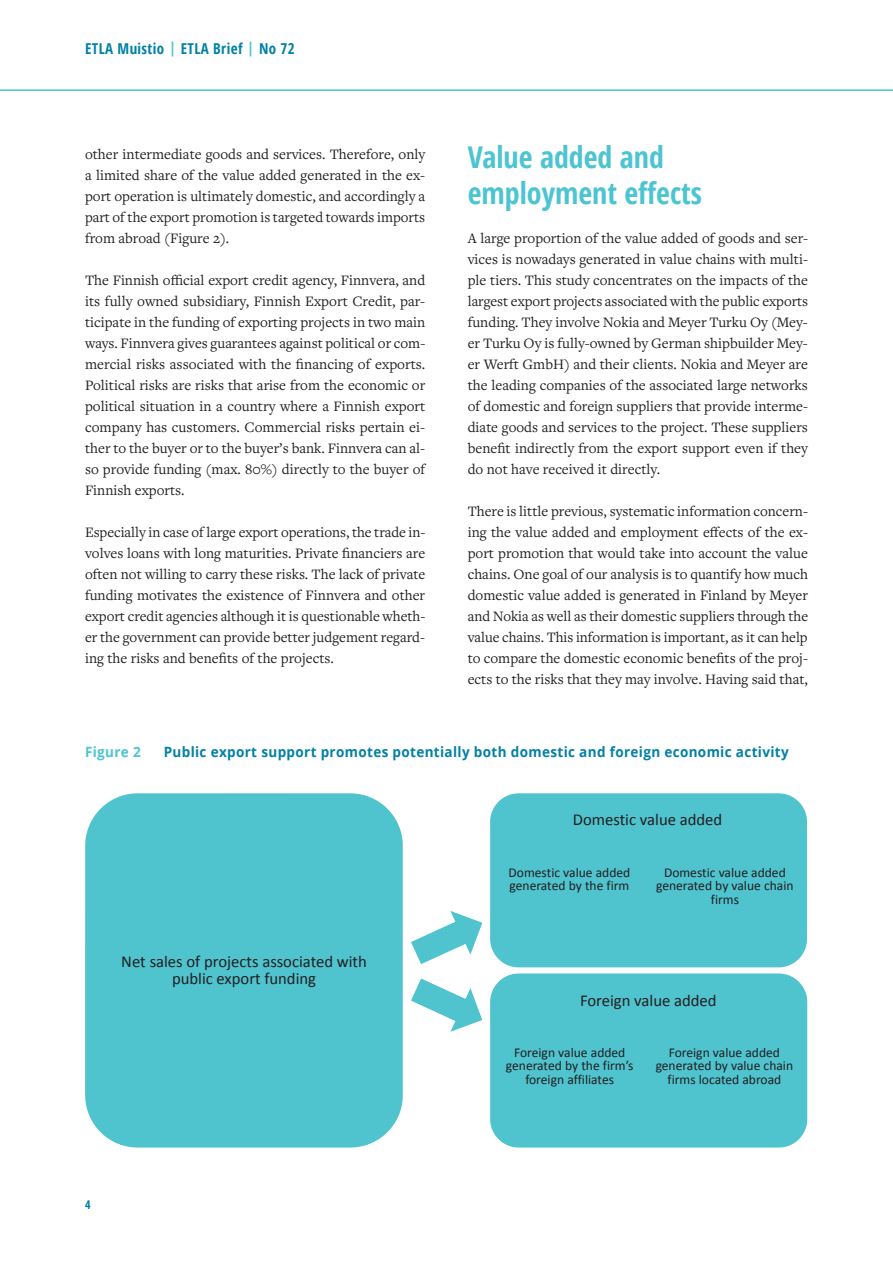
<style>
.page{position:relative;width:893px;height:1263px;background:#fff}
.page>*{position:absolute;margin:0;border:0;box-sizing:border-box;transform-origin:0 0}
.t1{font:700 condensed 30px/36px "Open Sans";color:#4cc4d2}
.t2{font:16.65px/16.6px "Calibri";color:#231f20;text-align:center}
.t3{font:15px/21px "Freight Text Pro";color:#231f20;text-align:justify}
.t4{font:700 condensed 15px "Open Sans";letter-spacing:.025em;color:#0081a5}
.t5{font:700 14.1px "Open Sans";letter-spacing:.025em;color:#0081a5;scale:.95 1}
.t6{font:700 14.1px "Open Sans";letter-spacing:.025em;color:#4cc4d2;scale:.95 1}
.t7{font:13.5px/13.5px "Calibri";color:#231f20;text-align:center}
.t8{font:700 condensed 12px "Open Sans";color:#0081a5}
.s1{color:#4cc4d2}
</style>
<div class="page">
<hr style="left:0;top:89px;width:893px;height:2px;background:#4cc4d2">
<div style="left:490px;top:793px;width:317px;height:175px;background:#4fc3ce"></div>
<div style="left:85px;top:793px;width:318px;height:355px;background:#4fc3ce"></div>
<div style="left:490px;top:973px;width:318px;height:175px;background:#4fc3ce"></div>
<svg style="left:411px;top:911px;width:71px;height:53px"></svg>
<svg style="left:411px;top:978px;width:72px;height:54px"></svg>
<p class="t4" style="left:85px;top:38px;width:211px">ETLA Muistio <span class="s1">|</span> ETLA Brief <span class="s1">|</span> No 72</p>
<p class="t3" style="left:85px;top:143px;width:342px">other intermediate goods and services. Therefore, only a limited share of the value added generated in the ex&shy;port operation is ultimately domestic, and accordingly a part of the export promotion is targeted towards imports from abroad (Figure 2).</p>
<p class="t3" style="left:85px;top:269px;width:342px">The Finnish official export credit agency, Finnvera, and its fully owned subsidiary, Finnish Export Credit, par&shy;ticipate in the funding of exporting projects in two main ways. Finnvera gives guarantees against political or com&shy;mercial risks associated with the financing of exports.<br>Political risks are risks that arise from the economic or political situation in a country where a Finnish export company has customers. Commercial risks pertain ei&shy;ther to the buyer or to the buyer’s bank. Finnvera can al&shy;so provide funding (max. 80%) directly to the buyer of Finnish exports.</p>
<p class="t3" style="left:85px;top:521px;width:342px">Especially in case of large export operations, the trade in&shy;volves loans with long maturities. Private financiers are often not willing to carry these risks. The lack of private funding motivates the existence of Finnvera and other export credit agencies although it is questionable wheth&shy;er the government can provide better judgement regard&shy;ing the risks and benefits of the projects.</p>
<p class="t2" style="left:98px;top:602px;width:56px">Figure 2</p>
<h1 class="t1" style="left:468px;top:138px;width:236px">Value added and employment effects</h1>
<p class="t3" style="left:468px;top:227px;width:342px">A large proportion of the value added of goods and ser&shy;vices is nowadays generated in value chains with multi&shy;ple tiers. This study concentrates on the impacts of the largest export projects associated with the public exports funding. They involve Nokia and Meyer Turku Oy (Mey&shy;er Turku Oy is fully-owned by German shipbuilder Mey&shy;er Werft GmbH) and their clients. Nokia and Meyer are the leading companies of the associated large networks of domestic and foreign suppliers that provide interme&shy;diate goods and services to the project. These suppliers benefit indirectly from the export support even if they do not have received it directly.</p>
<p class="t3" style="left:468px;top:500px;width:342px">There is little previous, systematic information concern&shy;ing the value added and employment effects of the ex&shy;port promotion that would take into account the value chains. One goal of our analysis is to quantify how much domestic value added is generated in Finland by Meyer and Nokia as well as their domestic suppliers through the value chains. This information is important, as it can help to compare the domestic economic benefits of the proj&shy;ects to the risks that they may involve. Having said that,</p>
<p class="t6" style="left:85px;top:742px;width:60px">Figure 2</p>
<p class="t5" style="left:164px;top:742px;width:659px">Public export support promotes potentially both domestic and foreign economic activity</p>
<p class="t2" style="left:573px;top:812px;width:151px">Domestic value added</p>
<p class="t2" style="left:121px;top:953px;width:247px">Net sales of projects associated with public export funding</p>
<p class="t8" style="left:85px;top:1196px;width:7px">4</p>
<p class="t7" style="left:509px;top:865px;width:123px;text-align:left">Domestic value added generated by the firm</p>
<p class="t7" style="left:656px;top:865px;width:139px">Domestic value added generated by value chain firms</p>
<p class="t2" style="left:580px;top:993px;width:138px">Foreign value added</p>
<p class="t7" style="left:506px;top:1045px;width:129px">Foreign value added generated by the firm’s foreign affiliates</p>
<p class="t7" style="left:656px;top:1045px;width:139px">Foreign value added generated by value chain firms located abroad</p>
</div>
